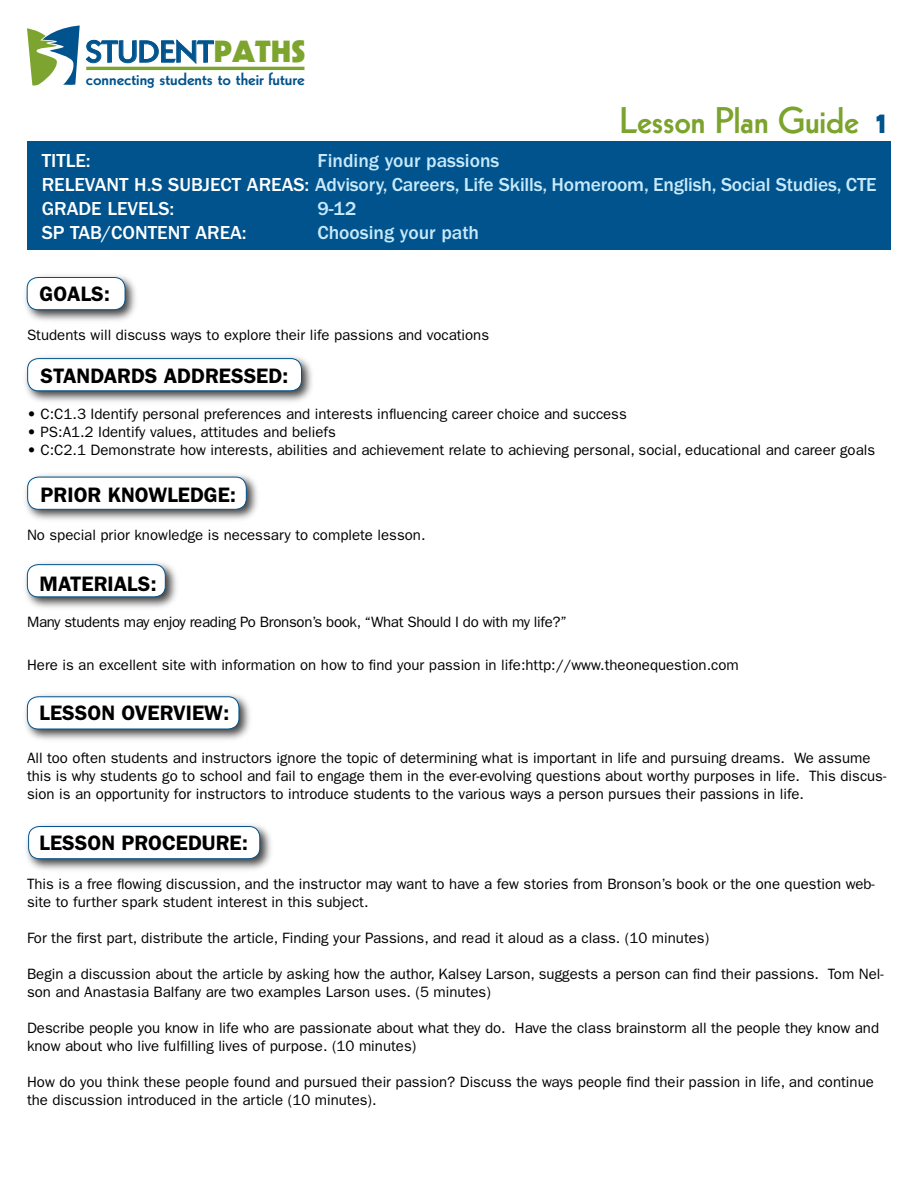
<style>
.page{position:relative;width:918px;height:1188px;background:#fff}
.page>*{position:absolute;margin:0;border:0;box-sizing:border-box;transform-origin:0 0}
.t1{font:800 36px "Kabel";color:#7ca32e}
.t2{font:800 29.7px "Kabel";color:#00538d;scale:1.1 1}
.t3{font:600 21px "Franklin Gothic";color:#000}
.t4{font:500 19.5px/24px "Franklin Gothic";color:#c7eafb}
.t5{font:500 19.5px "Franklin Gothic";color:#fff}
.t6{font:800 17.25px "Kabel";color:#00538d;scale:1.08 1}
.t7{font:15px/18px "Franklin Gothic";color:#000}
.t8{font:15px "Franklin Gothic";letter-spacing:-.02em;color:#000}
.s1{font-weight:900;color:#7da42e}
.s2{font-weight:900;font-size:27px;color:#00538d}
.s3{color:#fff}
</style>
<div class="page">
<div style="left:28px;top:142px;width:863px;height:108px;background:#00538d"></div>
<div style="left:22px;top:271px;width:117px;height:53px;background:#000;opacity:.75"></div>
<div style="left:27px;top:278px;width:98px;height:32px;background:#fff;border-radius:11px"></div>
<div style="left:27px;top:277px;width:98px;height:33px;border:1px solid #00538d;border-radius:11px"></div>
<div style="left:23px;top:352px;width:293px;height:53px;background:#000;opacity:.75"></div>
<div style="left:28px;top:359px;width:274px;height:32px;background:#fff;border-radius:11px"></div>
<div style="left:27px;top:358px;width:275px;height:33px;border:1px solid #00538d;border-radius:11px"></div>
<div style="left:22px;top:559px;width:158px;height:52px;background:#000;opacity:.75"></div>
<div style="left:27px;top:565px;width:138px;height:32px;background:#fff;border-radius:11px"></div>
<div style="left:27px;top:564px;width:139px;height:33px;border:1px solid #00538d;border-radius:11px"></div>
<div style="left:22px;top:691px;width:231px;height:53px;background:#000;opacity:.75"></div>
<div style="left:27px;top:697px;width:212px;height:32px;background:#fff;border-radius:11px"></div>
<div style="left:27px;top:696px;width:212px;height:33px;border:1px solid #00538d;border-radius:11px"></div>
<div style="left:23px;top:471px;width:237px;height:53px;background:#000;opacity:.75"></div>
<div style="left:28px;top:477px;width:218px;height:32px;background:#fff;border-radius:11px"></div>
<div style="left:27px;top:477px;width:220px;height:33px;border:1px solid #00538d;border-radius:11px"></div>
<div style="left:24px;top:820px;width:250px;height:53px;background:#000;opacity:.75"></div>
<div style="left:29px;top:826px;width:231px;height:33px;background:#fff;border-radius:11px"></div>
<div style="left:28px;top:826px;width:232px;height:33px;border:1px solid #00538d;border-radius:11px"></div>
<svg style="left:27px;top:26px;width:53px;height:60px"></svg>
<hr style="left:86px;top:67px;width:218px;height:3px;background:#7da42e">
<svg style="left:86px;top:40px;width:128px;height:24px"></svg>
<h2 class="t2" style="left:85px;top:35px;width:201px">STUDENT<span class="s1">PATHS</span></h2>
<p class="t6" style="left:86px;top:69px;width:204px">connecting students to their future</p>
<h1 class="t1" style="left:620px;top:99px;width:268px">Lesson Plan Guide <span class="s2">1</span></h1>
<h3 class="t5" style="left:42px;top:149px;width:51px">TITLE:</h3>
<h3 class="t4" style="left:42px;top:148px;width:837px;text-indent:276px">Finding your passions<br><span class="s3">RELEVANT H.S SUBJECT AREAS:</span> Advisory, Careers, Life Skills, Homeroom, English, Social Studies, CTE<br><span class="s3">GRADE LEVELS:</span></h3>
<h3 class="t4" style="left:317px;top:196px;width:41px">9-12</h3>
<h3 class="t5" style="left:42px;top:221px;width:207px">SP TAB/CONTENT AREA:</h3>
<h3 class="t4" style="left:317px;top:220px;width:163px">Choosing your path</h3>
<h3 class="t3" style="left:40px;top:282px;width:72px">GOALS:</h3>
<p class="t7" style="left:27px;top:326px;width:464px">Students will discuss ways to explore their life passions and vocations</p>
<h3 class="t3" style="left:40px;top:364px;width:250px">STANDARDS ADDRESSED:</h3>
<p class="t7" style="left:27px;top:405px;width:601px">• C:C1.3 Identify personal preferences and interests influencing career choice and success</p>
<p class="t7" style="left:27px;top:423px;width:310px">• PS:A1.2 Identify values, attitudes and beliefs</p>
<p class="t7" style="left:27px;top:441px;width:850px">• C:C2.1 Demonstrate how interests, abilities and achievement relate to achieving personal, social, educational and career goals</p>
<h3 class="t3" style="left:40px;top:482px;width:197px">PRIOR KNOWLEDGE:</h3>
<p class="t7" style="left:27px;top:526px;width:400px">No special prior knowledge is necessary to complete lesson.</p>
<h3 class="t3" style="left:40px;top:571px;width:119px">MATERIALS:</h3>
<p class="t8" style="left:27px;top:613px;width:542px">Many students may enjoy reading Po Bronson’s book, “What Should I do with my life?”</p>
<p class="t7" style="left:27px;top:655px;width:713px">Here is an excellent site with information on how to find your passion in life:http://www.theonequestion.com</p>
<h3 class="t3" style="left:40px;top:701px;width:191px">LESSON OVERVIEW:</h3>
<p class="t7" style="left:27px;top:749px;width:861px">All too often students and instructors ignore the topic of determining what is important in life and pursuing dreams. We assume this is why students go to school and fail to engage them in the ever-evolving questions about worthy purposes in life. This discus&shy;sion is an opportunity for instructors to introduce students to the various ways a person pursues their passions in life.</p>
<h3 class="t3" style="left:40px;top:831px;width:210px">LESSON PROCEDURE:</h3>
<p class="t7" style="left:27px;top:875px;width:849px">This is a free flowing discussion, and the instructor may want to have a few stories from Bronson’s book or the one question web&shy;site to further spark student interest in this subject.</p>
<p class="t7" style="left:27px;top:929px;width:684px">For the first part, distribute the article, Finding your Passions, and read it aloud as a class. (10 minutes)</p>
<p class="t7" style="left:27px;top:965px;width:858px">Begin a discussion about the article by asking how the author, Kalsey Larson, suggests a person can find their passions. Tom Nel&shy;son and Anastasia Balfany are two examples Larson uses. (5 minutes)</p>
<p class="t7" style="left:27px;top:1019px;width:854px">Describe people you know in life who are passionate about what they do. Have the class brainstorm all the people they know and know about who live fulfilling lives of purpose. (10 minutes)</p>
<p class="t7" style="left:27px;top:1073px;width:848px">How do you think these people found and pursued their passion? Discuss the ways people find their passion in life, and continue the discussion introduced in the article (10 minutes).</p>
</div>
